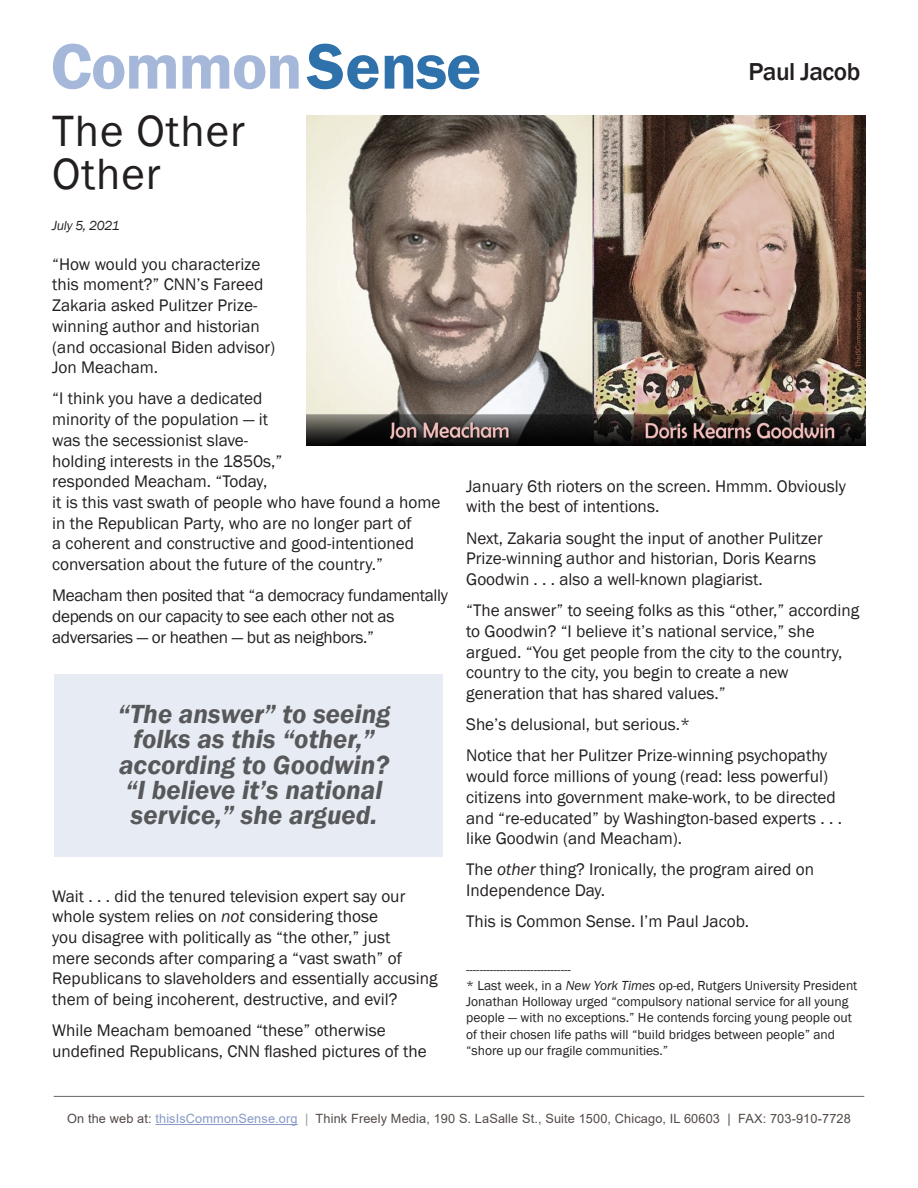
<style>
.page{position:relative;width:918px;height:1188px;background:#fff}
.page>*{position:absolute;margin:0;border:0;box-sizing:border-box;transform-origin:0 0}
.t1{font:600 66.45px "Franklin Gothic";letter-spacing:-.02em;color:#a6b8d9}
.t2{font:45px/43.5px "Franklin Gothic";letter-spacing:.02em;color:#231f20}
.t3{font:italic 600 27px/25.2px "Franklin Gothic";color:#57585a;text-align:center}
.t4{font:500 25.2px "Franklin Gothic";letter-spacing:-.02em;color:#231f20}
.t5{font:17.25px/20.7px "Franklin Gothic";color:#231f20}
.t6{font:17.25px/20.7px "Franklin Gothic";letter-spacing:-.02em;color:#231f20}
.t7{font:13.5px/16.2px "Franklin Gothic";color:#231f20}
.t8{font:italic 13.5px "Franklin Gothic";letter-spacing:-.02em;color:#231f20}
.t9{font:12.75px "Arial";letter-spacing:.01em;color:#524a47}
.s1{color:#2f71ab}
.s2{font-style:italic}
.s3{color:#879bc7}
.s4{color:#939598}
</style>
<div class="page">
<hr style="left:155px;top:1124px;width:143px;height:1px;background:#879bc7">
<img style="left:306px;top:115px;width:560px;height:331px">
<hr style="left:54px;top:1096px;width:810px;height:1px;background:#636366">
<div style="left:54px;top:674px;width:388px;height:183px;background:#e7ebf4"></div>
<p class="t1" style="left:51px;top:25px;width:432px">Common<span class="s1">Sense</span></p>
<p class="t4" style="left:748px;top:56px;width:113px">Paul Jacob</p>
<p class="t2" style="left:52px;top:110px;width:194px">The Other<br>Other</p>
<p class="t8" style="left:52px;top:217px;width:69px">July 5, 2021</p>
<p class="t5" style="left:52px;top:254px;width:225px">“How would you characterize this moment?” CNN’s Fareed<br>Zakaria asked Pulitzer Prize&shy;winning author and historian (and occasional Biden advisor)<br>Jon Meacham.</p>
<p class="t5" style="left:52px;top:389px;width:390px">“I think you have a dedicated<br>minority of the population — it<br>was the secessionist slave-<br>holding interests in the 1850s,”<br>responded Meacham. “Today,<br>it is this vast swath of people who have found a home in the Republican Party, who are no longer part of<br>a coherent and constructive and good-intentioned conversation about the future of the country.”</p>
<p class="t6" style="left:52px;top:585px;width:397px">Meacham then posited that “a democracy fundamentally depends on our capacity to see each other not as adversaries — or heathen — but as neighbors.”</p>
<p class="t3" style="left:118px;top:701px;width:274px">“The answer” to seeing folks as this “other,” according to Goodwin? “I believe it’s national service,” she argued.</p>
<p class="t5" style="left:52px;top:886px;width:387px">Wait . . . did the tenured television expert say our whole system relies on <span class="s2">not</span> considering those<br>you disagree with politically as “the other,” just<br>mere seconds after comparing a “vast swath” of Republicans to slaveholders and essentially accusing them of being incoherent, destructive, and evil?</p>
<p class="t5" style="left:52px;top:1020px;width:376px">While Meacham bemoaned “these” otherwise undefined Republicans, CNN flashed pictures of the</p>
<p class="t5" style="left:466px;top:476px;width:381px">January 6th rioters on the screen. Hmmm. Obviously with the best of intentions.</p>
<p class="t5" style="left:466px;top:528px;width:358px">Next, Zakaria sought the input of another Pulitzer<br>Prize-winning author and historian, Doris Kearns<br>Goodwin . . . also a well-known plagiarist.</p>
<p class="t5" style="left:466px;top:601px;width:395px">“The answer” to seeing folks as this “other,” according to Goodwin? “I believe it’s national service,” she argued. “You get people from the city to the country, country to the city, you begin to create a new generation that has shared values.”</p>
<p class="t5" style="left:466px;top:715px;width:225px">She’s delusional, but serious.*</p>
<p class="t5" style="left:466px;top:746px;width:377px">Notice that her Pulitzer Prize-winning psychopathy would force millions of young (read: less powerful) citizens into government make-work, to be directed and “re-educated” by Washington-based experts . . . like Goodwin (and Meacham).</p>
<p class="t5" style="left:466px;top:860px;width:349px">The <span class="s2">other</span> thing? Ironically, the program aired on<br>Independence Day.</p>
<p class="t5" style="left:466px;top:912px;width:285px">This is Common Sense. I’m Paul Jacob.</p>
<p class="t7" style="left:466px;top:962px;width:393px">-------------------------------<br>* Last week, in a <span class="s2">New York Times</span> op-ed, Rutgers University President Jonathan Holloway urged “compulsory national service for all young people — with no exceptions.” He contends forcing young people out of their chosen life paths will “build bridges between people” and “shore up our fragile communities.”</p>
<p class="t9" style="left:67px;top:1110px;width:785px">On the web at: <span class="s3">thisIsCommonSense.org</span> <span class="s4">|</span> Think Freely Media, 190 S. LaSalle St., Suite 1500, Chicago, IL 60603 | FAX: 703-910-7728</p>
</div>
